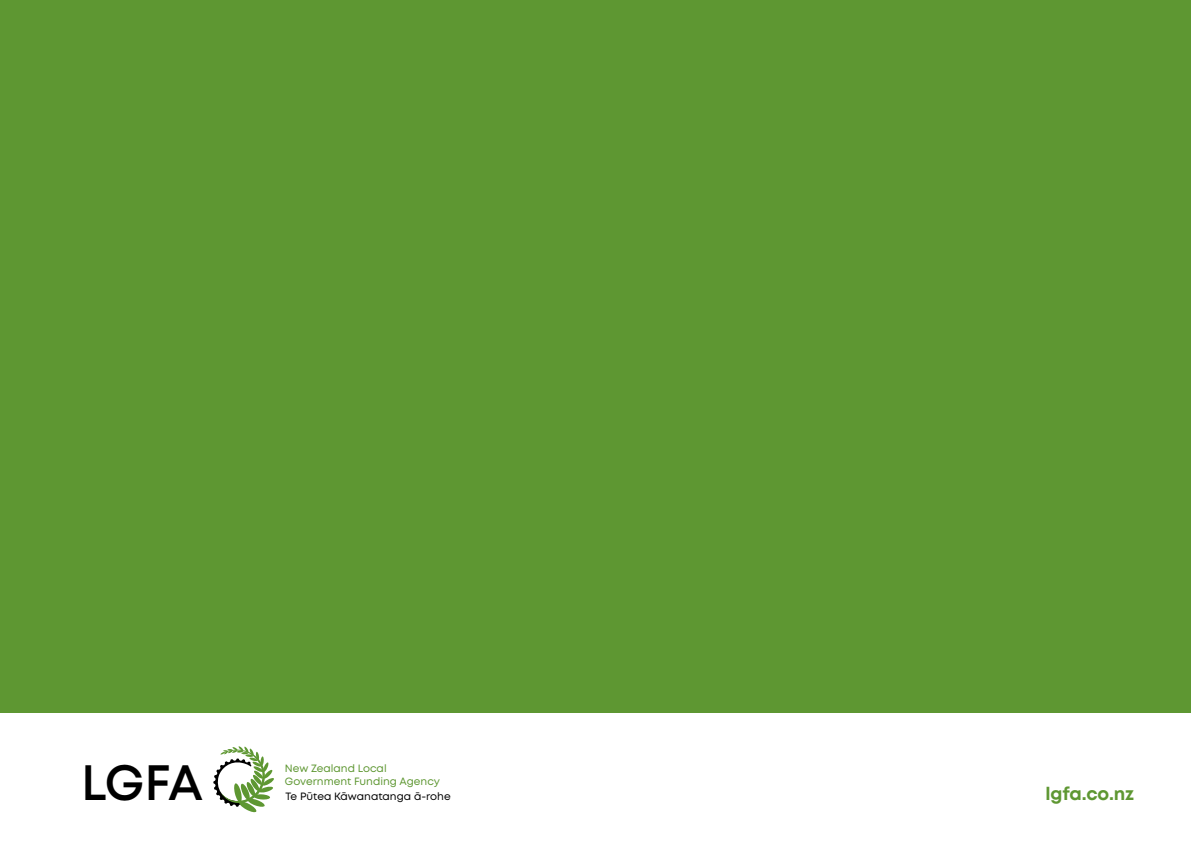
<style>
.page{position:relative;width:1191px;height:842px;background:#fff}
.page>*{position:absolute;margin:0;border:0;box-sizing:border-box;transform-origin:0 0}
.t1{font:600 49.6px "Mont";color:#000}
.Sub-head_bigger{font:700 18px "Mont";letter-spacing:-.01em;color:#5e9732}
.t2{font:10.6px/12.7px "Mont";color:#5e9732}
.t3{font:10.6px "Mont";color:#000}
</style>
<div class="page">
<div style="left:0;top:0;width:1191px;height:712px;background:#5e9732"></div>
<svg style="left:213px;top:746px;width:61px;height:67px"></svg>
<p class="t1" style="left:81px;top:751px;width:124px">LGFA</p>
<p class="t2" style="left:285px;top:762px;width:157px">New Zealand Local<br>Government Funding Agency</p>
<p class="t3" style="left:285px;top:790px;width:167px">Te Pūtea Kāwanatanga ā-rohe</p>
<p class="Sub-head_bigger" style="left:1045px;top:782px;width:90px">lgfa.co.nz</p>
</div>
